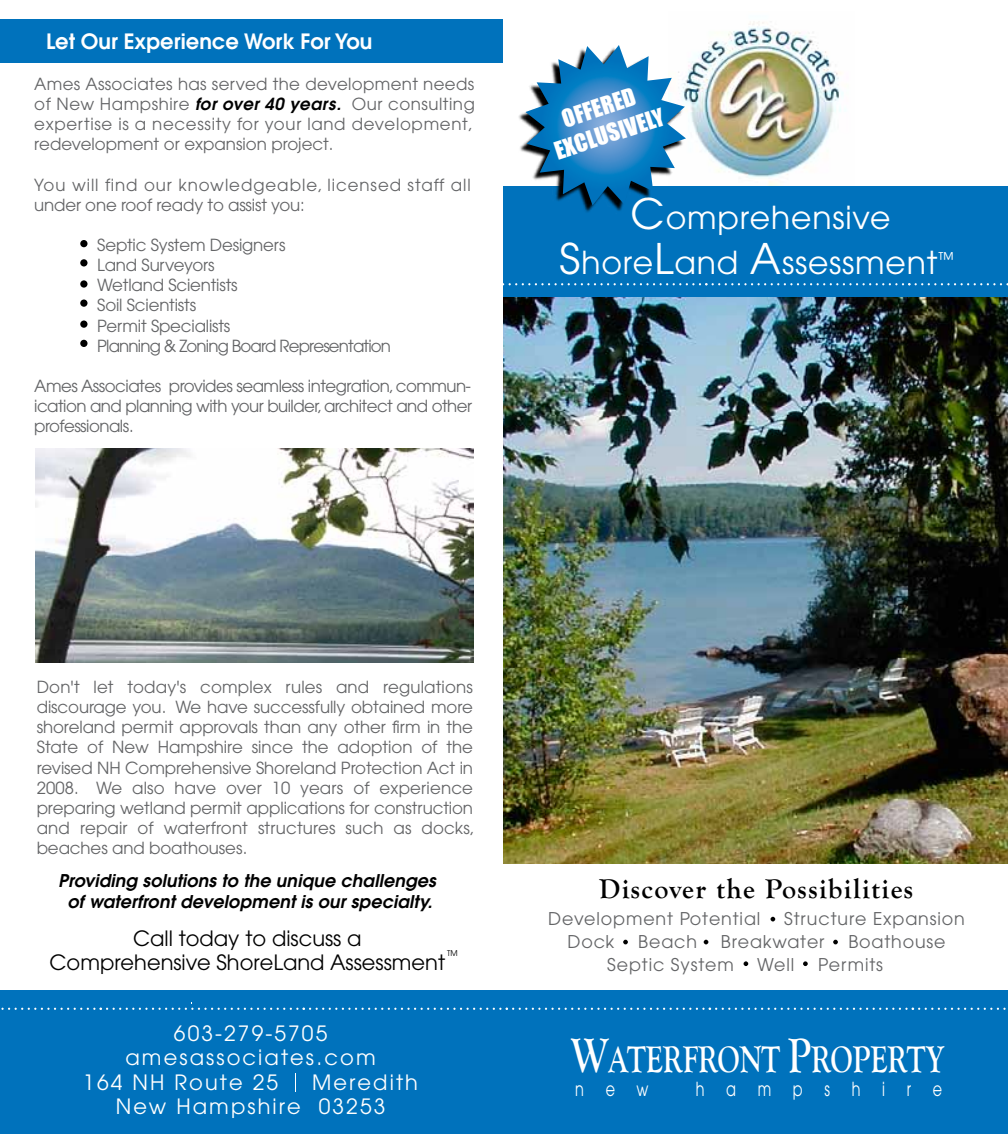
<style>
.page{position:relative;width:1008px;height:1134px;background:#fff}
.page>*{position:absolute;margin:0;border:0;box-sizing:border-box;transform-origin:0 0}
.t1{font:700 38.5px "Goudy Old Style T";color:#fff;scale:.75 1}
.t2{font:31.5px/45.5px "Avant Garde";letter-spacing:.025em;color:#fff;text-align:center}
.t3{font:700 28px "Goudy Old Style T";letter-spacing:.05em;color:#000}
.t4{font:22.75px/28px "Impact";color:#fff;text-align:center}
.t5{font:21px/24.5px "Avant Garde";letter-spacing:.1em;color:#fff}
.t6{font:21px/24.5px "Avant Garde";color:#000;text-align:center}
.t7{font:600 21px "Avant Garde";color:#fff}
.t8{font:19.25px "Avant Garde";letter-spacing:1.5em;color:#fff;scale:.75 1}
.t9{font:17.5px "Avant Garde";letter-spacing:.05em;color:#636466}
.t10{font:italic 600 17.5px/21px "Avant Garde";letter-spacing:.01em;color:#000;text-align:center}
.t11{font:16.62px/20.1px "Avant Garde";letter-spacing:-.01em;color:#636466;text-align:justify}
.t12{font:16.62px/20.1px "Avant Garde";letter-spacing:.055em;color:#636466}
.t13{font:7.88px "Avant Garde";color:#000}
.s1{font-weight:600;font-style:italic;color:#000}
.s2{font-size:42px}
.s3{font-size:50.05px}
</style>
<div class="page">
<img style="left:744px;top:21px;width:99px;height:165px">
<img style="left:503px;top:296px;width:505px;height:568px">
<div style="left:0;top:990px;width:1008px;height:144px;background:#0072bc"></div>
<div style="left:0;top:20px;width:503px;height:43px;background:#0072bc"></div>
<div style="left:503px;top:186px;width:505px;height:110px;background:#0072bc"></div>
<svg style="left:1px;top:1008px;width:1005px;height:2px"></svg>
<svg style="left:771px;top:917px;width:4px;height:4px"></svg>
<svg style="left:623px;top:940px;width:5px;height:4px"></svg>
<svg style="left:704px;top:940px;width:4px;height:4px"></svg>
<svg style="left:833px;top:940px;width:5px;height:4px"></svg>
<svg style="left:744px;top:961px;width:4px;height:5px"></svg>
<svg style="left:803px;top:961px;width:5px;height:5px"></svg>
<svg style="left:503px;top:283px;width:505px;height:2px"></svg>
<div style="left:80px;top:240px;width:8px;height:7px;background:#000;border-radius:50%"></div>
<div style="left:80px;top:259px;width:8px;height:8px;background:#000;border-radius:50%"></div>
<div style="left:80px;top:280px;width:8px;height:8px;background:#000;border-radius:50%"></div>
<div style="left:80px;top:300px;width:8px;height:7px;background:#000;border-radius:50%"></div>
<div style="left:80px;top:321px;width:8px;height:7px;background:#000;border-radius:50%"></div>
<div style="left:80px;top:340px;width:8px;height:7px;background:#000;border-radius:50%"></div>
<img style="left:35px;top:448px;width:438px;height:215px">
<svg style="left:295px;top:1073px;width:1px;height:19px"></svg>
<img style="left:457px;top:19px;width:287px;height:193px">
<svg style="left:525px;top:45px;width:161px;height:160px"></svg>
<p class="t7" style="left:46px;top:27px;width:328px">Let Our Experience Work For You</p>
<p class="t11" style="left:34px;top:74px;width:442px">Ames Associates has served the development needs of New Hampshire <span class="s1">for over 40 years.</span> Our consulting expertise is a necessity for your land development, redevelopment or expansion project.</p>
<p class="t12" style="left:34px;top:174px;width:438px">You will find our knowledgeable, licensed staff all under one roof ready to assist you:</p>
<p class="t11" style="left:97px;top:235px;width:295px;text-align:left">Septic System Designers<br>Land Surveyors<br>Wetland Scientists<br>Soil Scientists<br>Permit Specialists<br>Planning &amp; Zoning Board Representation</p>
<p class="t11" style="left:34px;top:376px;width:439px">Ames Associates provides seamless integration, commun&shy;ication and planning with your builder, architect and other professionals.</p>
<h3 class="t4" style="left:542px;top:111px;width:115px;rotate:-18deg">OFFERED<br>EXCLUSIVELY</h3>
<h2 class="t2" style="left:559px;top:194px;width:398px"><span class="s2">C</span>omprehensive<br><span class="s2">S</span>hore<span class="s2">L</span>and <span class="s2">A</span>ssessment<sup>™</sup></h2>
<p class="t11" style="left:37px;top:677px;width:440px">Don't let today's complex rules and regulations discourage you. We have successfully obtained more shoreland permit approvals than any other firm in the State of New Hampshire since the adoption of the revised NH Comprehensive Shoreland Protection Act in 2008. We also have over 10 years of experience preparing wetland permit applications for construction and repair of waterfront structures such as docks, beaches and boathouses.</p>
<p class="t10" style="left:58px;top:870px;width:379px">Providing solutions to the unique challenges of waterfront development is our specialty.</p>
<p class="t6" style="left:50px;top:926px;width:397px">Call today to discuss a<br>Comprehensive ShoreLand Assessment</p>
<p class="t13" style="left:447px;top:949px;width:12px">TM</p>
<p class="t5" style="left:174px;top:1021px;width:155px">603-279-5705</p>
<p class="t5" style="left:126px;top:1046px;width:252px">amesassociates.com</p>
<p class="t5" style="left:83px;top:1070px;width:196px">164 NH Route 25</p>
<p class="t5" style="left:116px;top:1070px;width:304px;text-indent:196px">Meredith<br>New Hampshire 03253</p>
<h3 class="t3" style="left:599px;top:873px;width:316px">Discover the Possibilities</h3>
<p class="t9" style="left:548px;top:909px;width:214px">Development Potential</p>
<p class="t9" style="left:784px;top:909px;width:182px">Structure Expansion</p>
<p class="t9" style="left:567px;top:931px;width:48px">Dock</p>
<p class="t9" style="left:638px;top:931px;width:60px">Beach</p>
<p class="t9" style="left:721px;top:931px;width:105px">Breakwater</p>
<p class="t9" style="left:848px;top:931px;width:99px">Boathouse</p>
<p class="t9" style="left:607px;top:954px;width:128px">Septic System</p>
<p class="t9" style="left:757px;top:954px;width:38px">Well</p>
<p class="t9" style="left:818px;top:954px;width:67px">Permits</p>
<h1 class="t1" style="left:572px;top:1038px;width:498px"><span class="s3">W</span>ATERFRONT <span class="s3">P</span>ROPERTY</h1>
<p class="t8" style="left:575px;top:1077px;width:99px">new</p>
<p class="t8" style="left:696px;top:1077px;width:330px">hampshire</p>
</div>
